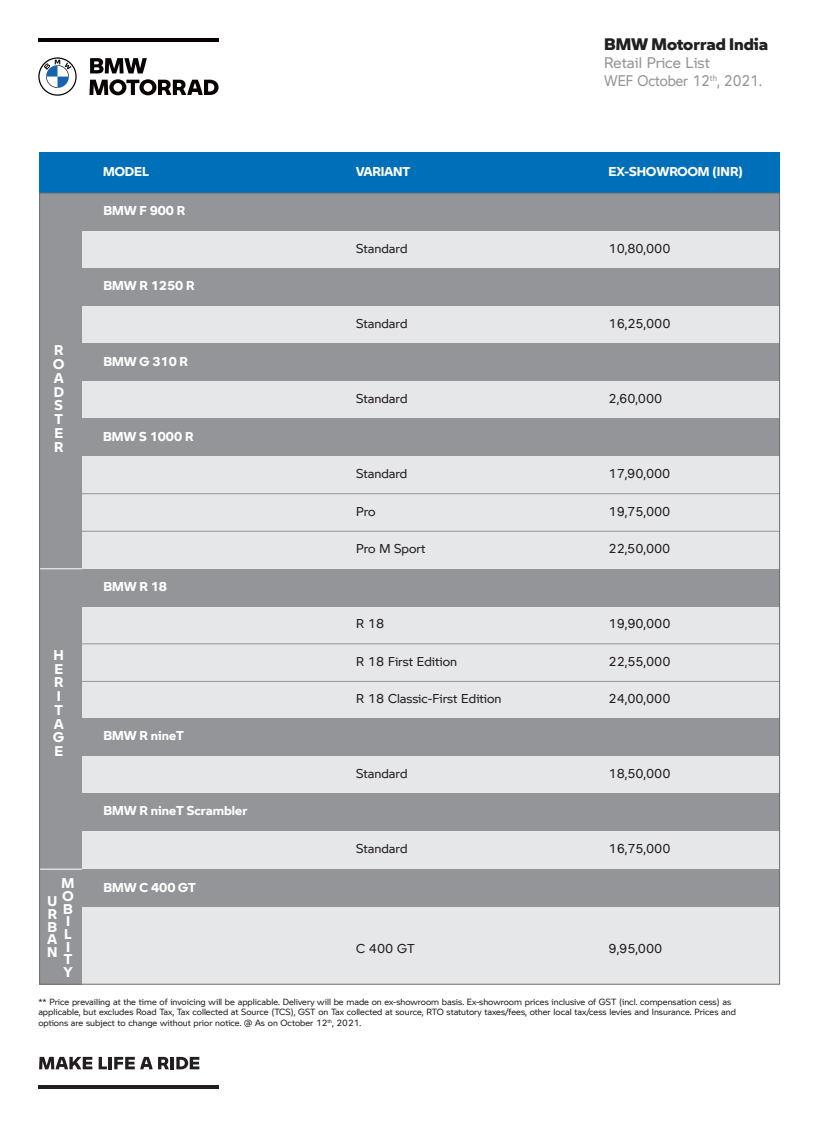
<style>
.page{position:relative;width:818px;height:1126px;background:#fff}
.page>*{position:absolute;margin:0;border:0;box-sizing:border-box;transform-origin:0 0}
.t1{font:800 16.25px "BMW Motorrad";color:#231f20}
.t2{font:15px/18px "BMW Motorrad";color:#939598}
.t3{font:700 13.75px/13.8px "BMW Motorrad";color:#fff;text-align:justify}
.t4{font:12.5px "BMW Motorrad";color:#231f20}
.t5{font:700 12.5px "BMW Motorrad";color:#fff}
.t6{font:8.75px/10.5px "BMW Motorrad";color:#231f20}
</style>
<div class="page">
<div style="left:40px;top:193px;width:42px;height:791px;background:#939598"></div>
<div style="left:82px;top:230px;width:697px;height:38px;background:#e6e7e9"></div>
<div style="left:82px;top:193px;width:697px;height:37px;background:#939598"></div>
<div style="left:82px;top:305px;width:697px;height:38px;background:#e6e7e9"></div>
<div style="left:82px;top:268px;width:697px;height:37px;background:#939598"></div>
<div style="left:82px;top:381px;width:697px;height:37px;background:#e6e7e9"></div>
<div style="left:82px;top:343px;width:697px;height:38px;background:#939598"></div>
<hr style="left:38px;top:38px;width:180px;height:4px;background:#080302">
<svg style="left:90px;top:58px;width:57px;height:15px"></svg>
<svg style="left:89px;top:79px;width:129px;height:16px"></svg>
<svg style="left:38px;top:57px;width:39px;height:39px"></svg>
<svg style="left:38px;top:1085px;width:180px;height:3px"></svg>
<svg style="left:39px;top:1056px;width:53px;height:13px"></svg>
<svg style="left:99px;top:1056px;width:8px;height:13px"></svg>
<hr style="left:108px;top:1056px;width:4px;height:13px;background:#231f20">
<svg style="left:114px;top:1056px;width:38px;height:13px"></svg>
<svg style="left:158px;top:1056px;width:11px;height:13px"></svg>
<hr style="left:170px;top:1056px;width:4px;height:13px;background:#231f20">
<svg style="left:176px;top:1056px;width:23px;height:13px"></svg>
<div style="left:82px;top:531px;width:697px;height:37px;background:#e6e7e9"></div>
<div style="left:82px;top:493px;width:697px;height:38px;background:#e6e7e9"></div>
<div style="left:82px;top:456px;width:697px;height:37px;background:#e6e7e9"></div>
<div style="left:82px;top:418px;width:697px;height:38px;background:#939598"></div>
<hr style="left:82px;top:531px;width:697px;height:1px;background:#939598">
<hr style="left:82px;top:493px;width:697px;height:1px;background:#939598">
<div style="left:39px;top:152px;width:740px;height:41px;background:#006fba"></div>
<div style="left:82px;top:606px;width:697px;height:37px;background:#e6e7e9"></div>
<div style="left:82px;top:643px;width:697px;height:38px;background:#e6e7e9"></div>
<div style="left:82px;top:681px;width:697px;height:37px;background:#e6e7e9"></div>
<div style="left:82px;top:568px;width:697px;height:38px;background:#939598"></div>
<div style="left:82px;top:755px;width:697px;height:38px;background:#e6e7e9"></div>
<div style="left:82px;top:830px;width:697px;height:38px;background:#e6e7e9"></div>
<div style="left:82px;top:906px;width:697px;height:78px;background:#e6e7e9"></div>
<div style="left:82px;top:718px;width:697px;height:37px;background:#939598"></div>
<div style="left:82px;top:793px;width:697px;height:37px;background:#939598"></div>
<div style="left:82px;top:869px;width:697px;height:37px;background:#939598"></div>
<hr style="left:82px;top:643px;width:697px;height:1px;background:#939598">
<hr style="left:82px;top:681px;width:697px;height:1px;background:#939598">
<hr style="left:40px;top:568px;width:42px;height:1px;background:#fff">
<hr style="left:40px;top:868px;width:42px;height:1px;background:#fff">
<h1 class="t1" style="left:604px;top:32px;width:165px">BMW Motorrad India</h1>
<h2 class="t2" style="left:604px;top:53px;width:159px">Retail Price List<br>WEF October 12<sup>th</sup>, 2021.</h2>
<h3 class="t5" style="left:103px;top:162px;width:47px">MODEL</h3>
<h3 class="t5" style="left:356px;top:162px;width:56px">VARIANT</h3>
<h3 class="t5" style="left:608px;top:162px;width:136px">EX-SHOWROOM (INR)</h3>
<h3 class="t3" style="left:53px;top:343px;width:13px">R O A D S T E R</h3>
<h3 class="t5" style="left:103px;top:201px;width:83px">BMW F 900 R</h3>
<h3 class="t5" style="left:103px;top:276px;width:93px">BMW R 1250 R</h3>
<h3 class="t5" style="left:103px;top:352px;width:86px">BMW G 310 R</h3>
<h3 class="t5" style="left:103px;top:427px;width:92px">BMW S 1000 R</h3>
<h3 class="t3" style="left:53px;top:647px;width:12px;text-align:left">H<br>E<br>R<br>I<br>T<br>A<br>G<br>E</h3>
<h3 class="t3" style="left:62px;top:876px;width:14px;line-height:12.8px;text-align:left">M<br>O<br>B<br>I<br>L<br>I<br>T<br>Y</h3>
<h3 class="t3" style="left:47px;top:894px;width:12px;line-height:12.8px">U R B A N</h3>
<h3 class="t5" style="left:103px;top:577px;width:65px">BMW R 18</h3>
<h3 class="t5" style="left:103px;top:726px;width:82px">BMW R nineT</h3>
<h3 class="t5" style="left:103px;top:801px;width:145px">BMW R nineT Scrambler</h3>
<h3 class="t5" style="left:103px;top:878px;width:94px">BMW C 400 GT</h3>
<h3 class="t4" style="left:356px;top:239px;width:53px">Standard</h3>
<h3 class="t4" style="left:608px;top:239px;width:63px">10,80,000</h3>
<h3 class="t4" style="left:356px;top:314px;width:53px">Standard</h3>
<h3 class="t4" style="left:608px;top:314px;width:63px">16,25,000</h3>
<h3 class="t4" style="left:356px;top:389px;width:53px">Standard</h3>
<h3 class="t4" style="left:608px;top:389px;width:55px">2,60,000</h3>
<h3 class="t4" style="left:356px;top:464px;width:53px">Standard</h3>
<h3 class="t4" style="left:608px;top:464px;width:63px">17,90,000</h3>
<h3 class="t4" style="left:356px;top:502px;width:21px">Pro</h3>
<h3 class="t4" style="left:356px;top:539px;width:71px">Pro M Sport</h3>
<h3 class="t4" style="left:608px;top:502px;width:63px">19,75,000</h3>
<h3 class="t4" style="left:608px;top:539px;width:63px">22,50,000</h3>
<h3 class="t4" style="left:356px;top:614px;width:30px">R 18</h3>
<h3 class="t4" style="left:608px;top:614px;width:63px">19,90,000</h3>
<h3 class="t4" style="left:356px;top:652px;width:102px">R 18 First Edition</h3>
<h3 class="t4" style="left:608px;top:652px;width:63px">22,55,000</h3>
<h3 class="t4" style="left:356px;top:689px;width:147px">R 18 Classic-First Edition</h3>
<h3 class="t4" style="left:608px;top:689px;width:63px">24,00,000</h3>
<h3 class="t4" style="left:356px;top:764px;width:53px">Standard</h3>
<h3 class="t4" style="left:608px;top:764px;width:63px">18,50,000</h3>
<h3 class="t4" style="left:356px;top:838px;width:53px">Standard</h3>
<h3 class="t4" style="left:356px;top:938px;width:60px">C 400 GT</h3>
<h3 class="t4" style="left:608px;top:838px;width:63px">16,75,000</h3>
<h3 class="t4" style="left:608px;top:938px;width:55px">9,95,000</h3>
<p class="t6" style="left:38px;top:995px;width:698px">** Price prevailing at the time of invoicing will be applicable. Delivery will be made on ex-showroom basis. Ex-showroom prices inclusive of GST (incl. compensation cess) as applicable, but excludes Road Tax, Tax collected at Source (TCS), GST on Tax collected at source, RTO statutory taxes/fees, other local tax/cess levies and Insurance. Prices and options are subject to change without prior notice. @ As on October 12<sup>th</sup>, 2021.</p>
</div>
